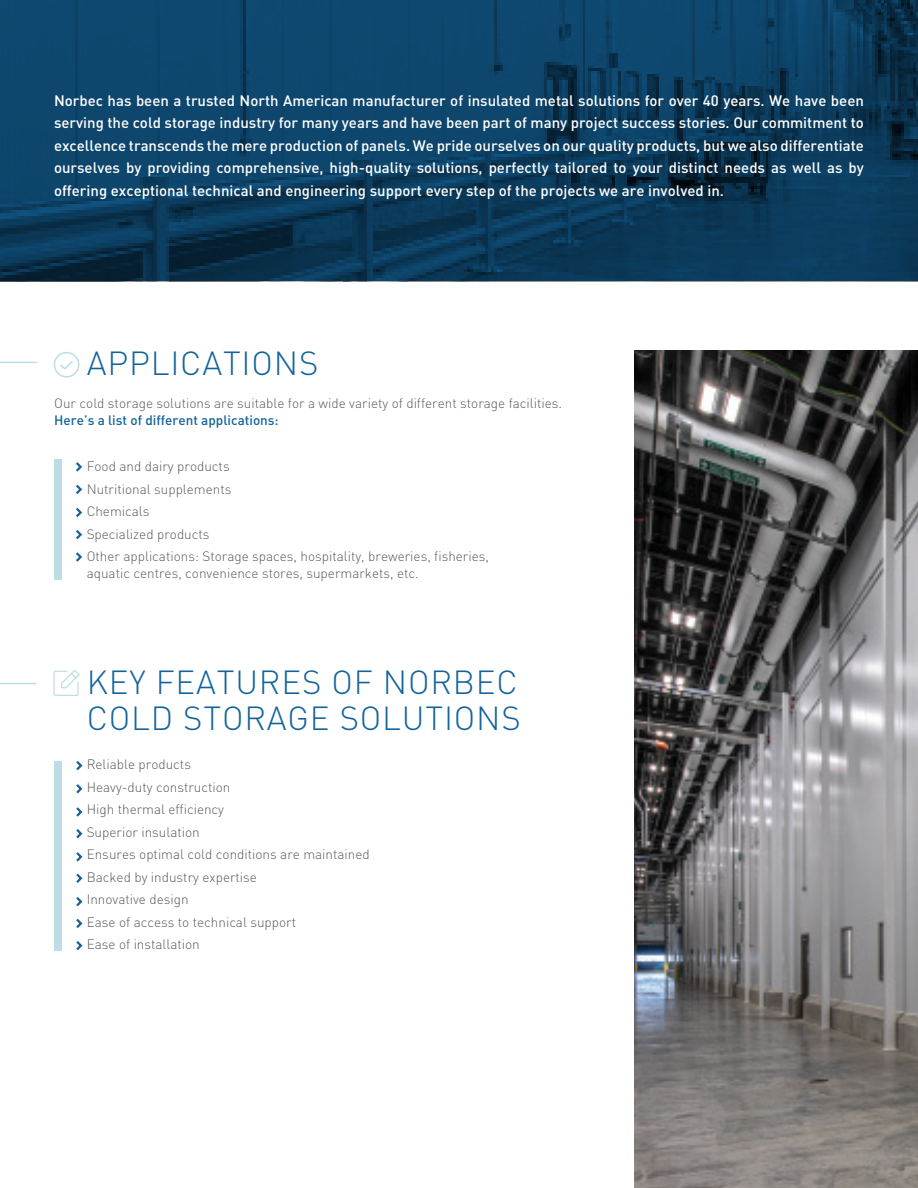
<style>
.page{position:relative;width:918px;height:1188px;background:#fff}
.page>*{position:absolute;margin:0;border:0;box-sizing:border-box;transform-origin:0 0}
.t1{font:300 33px/36px "DIN";letter-spacing:.025em;color:#14649b}
.t2{font:500 15px/22.5px "DIN";color:#fff;text-align:justify}
.t3{font:300 13.5px/22.5px "DIN";color:#58595b}
.t4{font:500 13.5px "DIN";color:#14649b}
</style>
<div class="page">
<hr style="left:0;top:362px;width:37px;height:1px;background:#bcdde6">
<hr style="left:0;top:683px;width:37px;height:1px;background:#bcdde6">
<img style="left:0;top:0;width:918px;height:282px">
<img style="left:634px;top:350px;width:284px;height:838px">
<div style="left:54px;top:460px;width:8px;height:120px;background:#bcdde6"></div>
<svg style="left:76px;top:462px;width:6px;height:10px"></svg>
<svg style="left:76px;top:484px;width:6px;height:10px"></svg>
<svg style="left:76px;top:508px;width:6px;height:10px"></svg>
<svg style="left:76px;top:530px;width:6px;height:10px"></svg>
<svg style="left:76px;top:552px;width:6px;height:10px"></svg>
<svg style="left:76px;top:761px;width:7px;height:10px"></svg>
<svg style="left:76px;top:784px;width:7px;height:10px"></svg>
<svg style="left:76px;top:807px;width:7px;height:10px"></svg>
<svg style="left:76px;top:829px;width:7px;height:10px"></svg>
<svg style="left:76px;top:852px;width:7px;height:10px"></svg>
<svg style="left:76px;top:873px;width:7px;height:10px"></svg>
<svg style="left:76px;top:897px;width:7px;height:10px"></svg>
<svg style="left:76px;top:918px;width:7px;height:10px"></svg>
<svg style="left:76px;top:941px;width:7px;height:10px"></svg>
<svg style="left:53px;top:669px;width:27px;height:27px"></svg>
<svg style="left:53px;top:352px;width:27px;height:26px"></svg>
<div style="left:54px;top:761px;width:8px;height:189px;background:#bcdde6"></div>
<p class="t2" style="left:54px;top:89px;width:812px">Norbec has been a trusted North American manufacturer of insulated metal solutions for over 40 years. We have been serving the cold storage industry for many years and have been part of many project success stories. Our commitment to excellence transcends the mere production of panels. We pride ourselves on our quality products, but we also differentiate ourselves by providing comprehensive, high-quality solutions, perfectly tailored to your distinct needs as well as by offering exceptional technical and engineering support every step of the projects we are involved in.</p>
<h1 class="t1" style="left:87px;top:345px;width:233px">APPLICATIONS</h1>
<p class="t3" style="left:54px;top:392px;width:509px">Our cold storage solutions are suitable for a wide variety of different storage facilities.</p>
<p class="t4" style="left:54px;top:411px;width:226px">Here’s a list of different applications:</p>
<p class="t3" style="left:87px;top:455px;width:404px">Food and dairy products<br>Nutritional supplements<br>Chemicals<br>Specialized products<br>Other applications: Storage spaces, hospitality, breweries, fisheries,</p>
<p class="t3" style="left:87px;top:562px;width:334px">aquatic centres, convenience stores, supermarkets, etc.</p>
<h1 class="t1" style="left:87px;top:664px;width:436px">KEY FEATURES OF NORBEC<br>COLD STORAGE SOLUTIONS</h1>
<p class="t3" style="left:87px;top:753px;width:285px">Reliable products<br>Heavy-duty construction<br>High thermal efficiency<br>Superior insulation<br>Ensures optimal cold conditions are maintained<br>Backed by industry expertise<br>Innovative design<br>Ease of access to technical support<br>Ease of installation</p>
</div>
